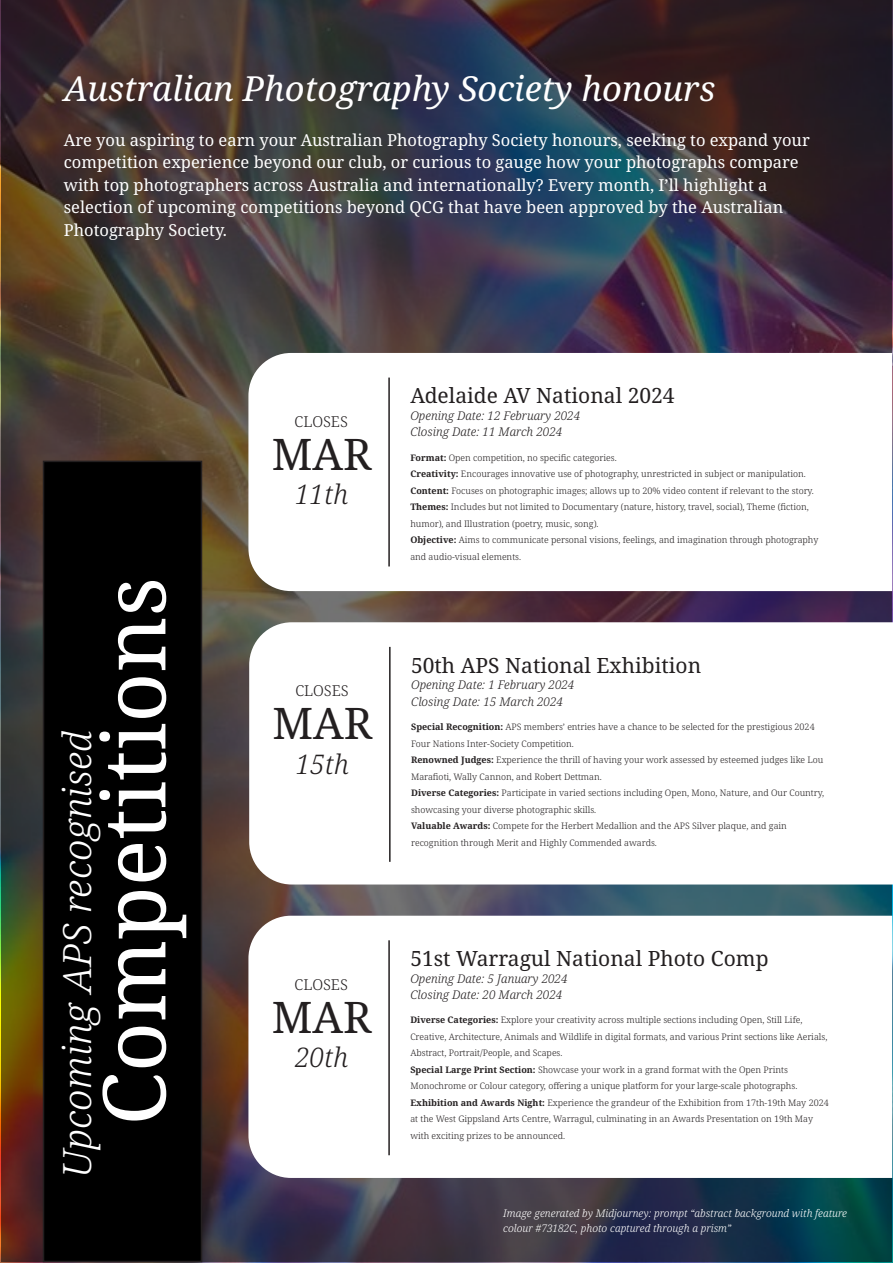
<style>
.page{position:relative;width:893px;height:1263px;background:#fff}
.page>*{position:absolute;margin:0;border:0;box-sizing:border-box;transform-origin:0 0}
.Large_Title{font:87px "Noto Serif";color:#fff}
.Large_Title-2{font:43.5px "Noto Serif";color:#231f20}
.Small_Title{font:italic 300 39px "Noto Serif";color:#fff}
.t1{font:italic 34.5px "Noto Serif";color:#fff}
.Small_Title-2{font:italic 300 27px "Noto Serif";color:#231f20}
.Single_Paragraph{font:21px "Noto Serif";color:#231f20}
.t2{font:16.5px/22.5px "Noto Serif";color:#fff}
.Single_Paragraph-2{font:300 15px "Noto Serif";color:#231f20}
.Single_Paragraph-3{font:italic 300 12px "Noto Serif";color:#231f20}
.t3{font:italic 300 10.5px/15px "Noto Serif";color:#fff}
.Single_Paragraph-4{font:300 9px/16.5px "Noto Serif";color:#231f20}
.s1{font-weight:700}
</style>
<div class="page">
<img style="left:1px;top:1px;width:890px;height:1261px">
<svg style="left:248px;top:353px;width:643px;height:238px"></svg>
<hr style="left:388px;top:378px;width:2px;height:188px;background:#231f20">
<svg style="left:249px;top:622px;width:644px;height:262px"></svg>
<hr style="left:389px;top:647px;width:2px;height:215px;background:#231f20">
<svg style="left:248px;top:916px;width:644px;height:262px"></svg>
<hr style="left:388px;top:940px;width:2px;height:215px;background:#231f20">
<div style="left:44px;top:461px;width:157px;height:800px;background:#000"></div>
<div style="left:43px;top:461px;width:159px;height:801px;border:2px solid #231f20"></div>
<p class="t1" style="left:64px;top:64px;width:653px">Australian Photography Society honours</p>
<p class="t2" style="left:64px;top:129px;width:747px">Are you aspiring to earn your Australian Photography Society honours, seeking to expand your competition experience beyond our club, or curious to gauge how your photographs compare with top photographers across Australia and internationally? Every month, I’ll highlight a selection of upcoming competitions beyond QCG that have been approved by the Australian Photography Society.</p>
<p class="Large_Title" style="left:74px;top:1125px;width:550px;rotate:-90deg">Competitions</p>
<p class="Small_Title" style="left:51px;top:1178px;width:449px;rotate:-90deg">Upcoming APS recognised</p>
<p class="Single_Paragraph-2" style="left:295px;top:411px;width:55px">CLOSES</p>
<p class="Large_Title-2" style="left:272px;top:424px;width:102px">MAR</p>
<p class="Small_Title-2" style="left:295px;top:476px;width:55px">11th</p>
<p class="Single_Paragraph" style="left:410px;top:381px;width:266px">Adelaide AV National 2024</p>
<p class="Single_Paragraph-3" style="left:410px;top:407px;width:171px">Opening Date: 12 February 2024</p>
<p class="Single_Paragraph-3" style="left:410px;top:424px;width:153px">Closing Date: 11 March 2024</p>
<p class="Single_Paragraph-4" style="left:410px;top:449px;width:208px"><span class="s1">Format:</span> Open competition, no specific categories.</p>
<p class="Single_Paragraph-4" style="left:410px;top:466px;width:397px"><span class="s1">Creativity:</span> Encourages innovative use of photography, unrestricted in subject or manipulation.</p>
<p class="Single_Paragraph-4" style="left:410px;top:482px;width:405px"><span class="s1">Content:</span> Focuses on photographic images; allows up to 20% video content if relevant to the story.</p>
<p class="Single_Paragraph-4" style="left:410px;top:499px;width:400px"><span class="s1">Themes:</span> Includes but not limited to Documentary (nature, history, travel, social), Theme (fiction, humor), and Illustration (poetry, music, song).</p>
<p class="Single_Paragraph-4" style="left:410px;top:532px;width:409px"><span class="s1">Objective:</span> Aims to communicate personal visions, feelings, and imagination through photography and audio-visual elements.</p>
<p class="Single_Paragraph-2" style="left:295px;top:681px;width:55px">CLOSES</p>
<p class="Large_Title-2" style="left:272px;top:694px;width:102px">MAR</p>
<p class="Small_Title-2" style="left:296px;top:746px;width:55px">15th</p>
<p class="Single_Paragraph" style="left:411px;top:651px;width:292px">50th APS National Exhibition</p>
<p class="Single_Paragraph-3" style="left:411px;top:677px;width:165px">Opening Date: 1 February 2024</p>
<p class="Single_Paragraph-3" style="left:411px;top:693px;width:153px">Closing Date: 15 March 2024</p>
<p class="Single_Paragraph-4" style="left:411px;top:719px;width:405px"><span class="s1">Special Recognition:</span> APS members’ entries have a chance to be selected for the prestigious 2024<br>Four Nations Inter-Society Competition.</p>
<p class="Single_Paragraph-4" style="left:411px;top:752px;width:414px"><span class="s1">Renowned Judges:</span> Experience the thrill of having your work assessed by esteemed judges like Lou<br>Marafioti, Wally Cannon, and Robert Dettman.</p>
<p class="Single_Paragraph-4" style="left:411px;top:785px;width:414px"><span class="s1">Diverse Categories:</span> Participate in varied sections including Open, Mono, Nature, and Our Country, showcasing your diverse photographic skills.</p>
<p class="Single_Paragraph-4" style="left:411px;top:818px;width:377px"><span class="s1">Valuable Awards:</span> Compete for the Herbert Medallion and the APS Silver plaque, and gain recognition through Merit and Highly Commended awards.</p>
<p class="Single_Paragraph-2" style="left:295px;top:974px;width:55px">CLOSES</p>
<p class="Large_Title-2" style="left:272px;top:987px;width:102px">MAR</p>
<p class="Small_Title-2" style="left:295px;top:1039px;width:55px">20th</p>
<p class="Single_Paragraph" style="left:410px;top:944px;width:360px">51st Warragul National Photo Comp</p>
<p class="Single_Paragraph-3" style="left:410px;top:970px;width:159px">Opening Date: 5 January 2024</p>
<p class="Single_Paragraph-3" style="left:410px;top:987px;width:153px">Closing Date: 20 March 2024</p>
<p class="Single_Paragraph-4" style="left:410px;top:1012px;width:418px"><span class="s1">Diverse Categories:</span> Explore your creativity across multiple sections including Open, Still Life,<br>Creative, Architecture, Animals and Wildlife in digital formats, and various Print sections like Aerials,<br>Abstract, Portrait/People, and Scapes.</p>
<p class="Single_Paragraph-4" style="left:410px;top:1062px;width:389px"><span class="s1">Special Large Print Section:</span> Showcase your work in a grand format with the Open Prints<br>Monochrome or Colour category, offering a unique platform for your large-scale photographs.</p>
<p class="Single_Paragraph-4" style="left:410px;top:1095px;width:420px"><span class="s1">Exhibition and Awards Night:</span> Experience the grandeur of the Exhibition from 17th-19th May 2024 at the West Gippsland Arts Centre, Warragul, culminating in an Awards Presentation on 19th May with exciting prizes to be announced.</p>
<p class="t3" style="left:503px;top:1206px;width:345px">Image generated by Midjourney: prompt “abstract background with feature colour #73182C, photo captured through a prism”</p>
</div>
